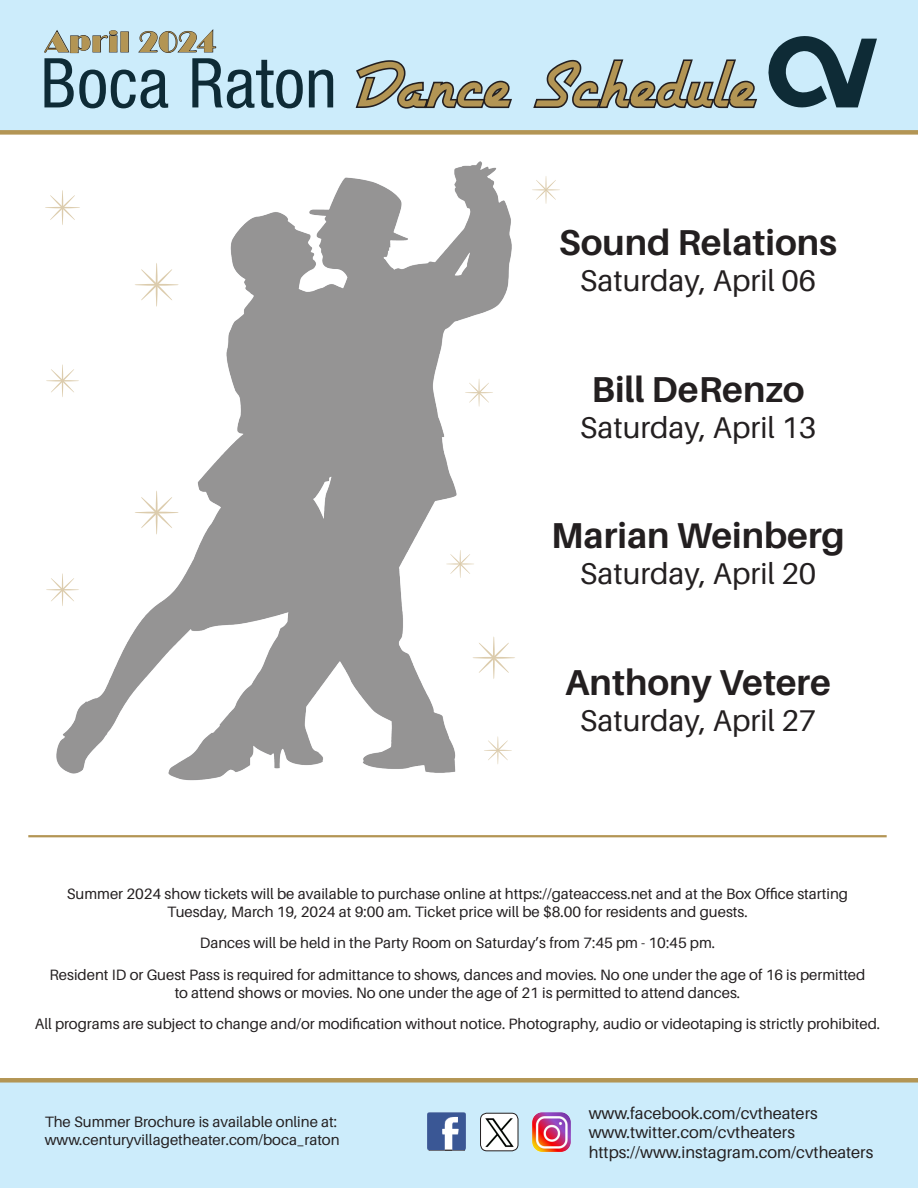
<style>
.page{position:relative;width:918px;height:1188px;background:#fff}
.page>*{position:absolute;margin:0;border:0;box-sizing:border-box;transform-origin:0 0}
.t1{font:76.5px "Airstream";letter-spacing:.005em;color:#b39554}
.Paragraph_Style_2{font:700 36px "Aileron";color:#231f20}
.Paragraph_Style_2-2{font:30px "Aileron";color:#231f20}
.t2{font:30px "Broadway";letter-spacing:.015em;color:#b39554}
.t3{font:16.5px "Aileron";color:#231f20}
.t4{font:15px/18px "Aileron";color:#231f20;text-align:center}
.s1{font-family:"Helvetica Neue LT Std";font-stretch:condensed;font-size:68.85px;color:#0e2b36}
</style>
<div class="page">
<div style="left:0;top:1081px;width:918px;height:107px;background:#ccecfb"></div>
<div style="left:0;top:1078px;width:918px;height:5px;background:#b39554"></div>
<hr style="left:28px;top:835px;width:859px;height:2px;background:#b39554">
<img style="left:48px;top:161px;width:499px;height:620px">
<hr style="left:45px;top:207px;width:35px;height:1px;background:#dcccad;border-radius:50%">
<hr style="left:62px;top:190px;width:1px;height:35px;background:#dcccad;border-radius:50%">
<svg style="left:50px;top:195px;width:25px;height:25px"></svg>
<hr style="left:134px;top:284px;width:45px;height:2px;background:#dcccad;border-radius:50%">
<hr style="left:156px;top:263px;width:2px;height:44px;background:#dcccad;border-radius:50%">
<svg style="left:141px;top:269px;width:32px;height:32px"></svg>
<hr style="left:134px;top:512px;width:45px;height:1px;background:#dcccad;border-radius:50%">
<hr style="left:156px;top:490px;width:2px;height:45px;background:#dcccad;border-radius:50%">
<svg style="left:141px;top:497px;width:32px;height:32px"></svg>
<hr style="left:472px;top:657px;width:43px;height:2px;background:#dcccad;border-radius:50%">
<hr style="left:493px;top:636px;width:2px;height:43px;background:#dcccad;border-radius:50%">
<svg style="left:478px;top:642px;width:31px;height:31px"></svg>
<div style="left:0;top:0;width:918px;height:132px;background:#ccecfb"></div>
<div style="left:0;top:130px;width:918px;height:5px;background:#b39554"></div>
<hr style="left:46px;top:380px;width:33px;height:1px;background:#dcccad;border-radius:50%">
<hr style="left:62px;top:364px;width:1px;height:33px;background:#dcccad;border-radius:50%">
<svg style="left:51px;top:369px;width:24px;height:24px"></svg>
<hr style="left:46px;top:589px;width:33px;height:1px;background:#dcccad;border-radius:50%">
<hr style="left:62px;top:573px;width:1px;height:33px;background:#dcccad;border-radius:50%">
<svg style="left:51px;top:578px;width:24px;height:24px"></svg>
<hr style="left:545px;top:176px;width:2px;height:28px;background:#dcccad;border-radius:50%">
<svg style="left:532px;top:180px;width:28px;height:20px"></svg>
<hr style="left:446px;top:563px;width:28px;height:2px;background:#dcccad;border-radius:50%">
<svg style="left:450px;top:550px;width:21px;height:28px"></svg>
<hr style="left:478px;top:378px;width:2px;height:29px;background:#dcccad;border-radius:50%">
<svg style="left:465px;top:382px;width:28px;height:21px"></svg>
<svg style="left:484px;top:736px;width:28px;height:29px"></svg>
<svg style="left:355px;top:60px;width:157px;height:49px"></svg>
<svg style="left:533px;top:36px;width:344px;height:73px"></svg>
<div style="left:429px;top:1115px;width:36px;height:36px;border:1px solid #231f20"></div>
<img style="left:427px;top:1112px;width:39px;height:38px">
<img style="left:532px;top:1112px;width:39px;height:40px">
<img style="left:481px;top:1113px;width:37px;height:38px">
<div style="left:480px;top:1113px;width:38px;height:38px;border:1px solid #231f20;border-radius:6px"></div>
<svg style="left:44px;top:30px;width:85px;height:23px"></svg>
<svg style="left:138px;top:29px;width:78px;height:24px"></svg>
<p class="t2" style="left:45px;top:25px;width:173px">April 2024</p>
<p class="t1" style="left:40px;top:48px;width:716px"><span class="s1">Boca Raton</span> Dance Schedule</p>
<p class="Paragraph_Style_2" style="left:559px;top:222px;width:280px">Sound Relations</p>
<p class="Paragraph_Style_2-2" style="left:580px;top:264px;width:238px">Saturday, April 06</p>
<p class="Paragraph_Style_2" style="left:591px;top:369px;width:215px">Bill DeRenzo</p>
<p class="Paragraph_Style_2-2" style="left:580px;top:411px;width:238px">Saturday, April 13</p>
<p class="Paragraph_Style_2" style="left:551px;top:516px;width:295px">Marian Weinberg</p>
<p class="Paragraph_Style_2-2" style="left:580px;top:557px;width:238px">Saturday, April 20</p>
<p class="Paragraph_Style_2" style="left:565px;top:662px;width:267px">Anthony Vetere</p>
<p class="Paragraph_Style_2-2" style="left:580px;top:704px;width:238px">Saturday, April 27</p>
<p class="t4" style="left:67px;top:885px;width:783px">Summer 2024 show tickets will be available to purchase online at https://gateaccess.net and at the Box Office starting<br>Tuesday, March 19, 2024 at 9:00 am. Ticket price will be $8.00 for residents and guests.</p>
<p class="t4" style="left:200px;top:934px;width:517px">Dances will be held in the Party Room on Saturday’s from 7:45 pm - 10:45 pm.</p>
<p class="t4" style="left:50px;top:966px;width:817px">Resident ID or Guest Pass is required for admittance to shows, dances and movies. No one under the age of 16 is permitted to attend shows or movies. No one under the age of 21 is permitted to attend dances.</p>
<p class="t4" style="left:35px;top:1015px;width:847px">All programs are subject to change and/or modification without notice. Photography, audio or videotaping is strictly prohibited.</p>
<p class="t4" style="left:45px;top:1113px;width:296px;text-align:left">The Summer Brochure is available online at: www.centuryvillagetheater.com/boca_raton</p>
<p class="t3" style="left:589px;top:1104px;width:231px">www.facebook.com/cvtheaters</p>
<p class="t3" style="left:589px;top:1124px;width:208px">www.twitter.com/cvtheaters</p>
<p class="t3" style="left:589px;top:1143px;width:286px">https://www.instagram.com/cvtheaters</p>
</div>
